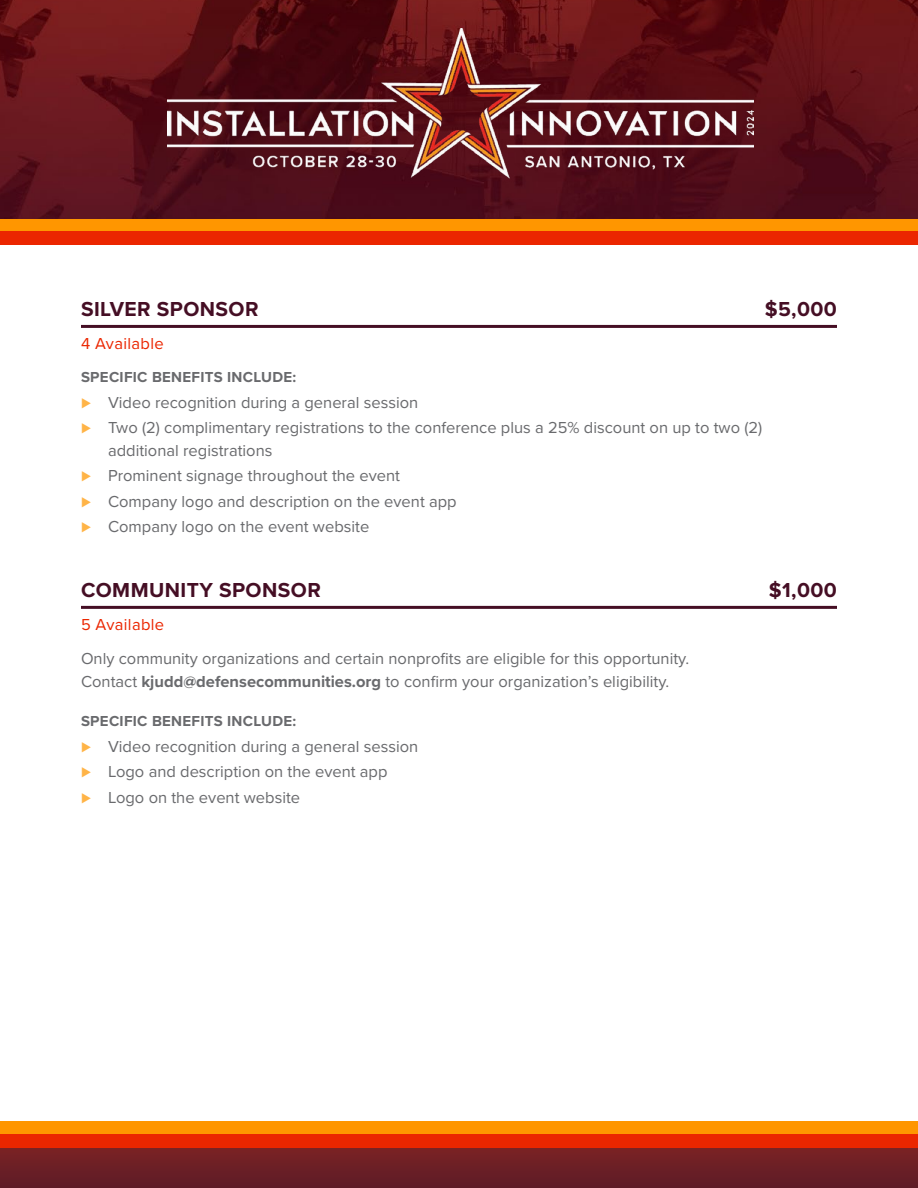
<style>
.page{position:relative;width:918px;height:1188px;background:#fff}
.page>*{position:absolute;margin:0;border:0;box-sizing:border-box;transform-origin:0 0}
.NAME{font:700 21px "Proxima Nova";letter-spacing:.02em;color:#450e24}
.Paragraph{font:16.5px/22.5px "Proxima Nova";color:#696a6d}
.NAME-2{font:16.5px "Proxima Nova";letter-spacing:.02em;color:#eb2600}
.Paragraph-2{font:700 15px "Proxima Nova";letter-spacing:.02em;color:#696a6d}
.s1{color:#ffb447}
.s2{font-weight:700}
</style>
<div class="page">
<svg style="left:0;top:1148px;width:918px;height:40px;background:#6b1f25"></svg>
<img style="left:0;top:0;width:918px;height:219px">
<img style="left:168px;top:28px;width:586px;height:154px">
<div style="left:0;top:219px;width:918px;height:14px;background:#ff9600"></div>
<div style="left:0;top:231px;width:918px;height:14px;background:#eb2600"></div>
<div style="left:0;top:1121px;width:918px;height:13px;background:#ff9600"></div>
<div style="left:0;top:1134px;width:918px;height:14px;background:#eb2600"></div>
<hr style="left:81px;top:606px;width:756px;height:3px;background:#450e24">
<hr style="left:81px;top:325px;width:756px;height:3px;background:#450e24">
<p class="NAME" style="left:81px;top:294px;width:179px">SILVER SPONSOR</p>
<p class="NAME-2" style="left:81px;top:331px;width:84px">4 Available</p>
<p class="NAME" style="left:765px;top:294px;width:74px">$5,000</p>
<p class="Paragraph-2" style="left:81px;top:366px;width:217px">SPECIFIC BENEFITS INCLUDE:</p>
<p class="Paragraph" style="left:81px;top:390px;width:339px"><span class="s1">⊲</span> Video recognition during a general session</p>
<p class="Paragraph" style="left:108px;top:416px;width:656px;text-indent:-27px"><span class="s1">⊲</span> Two (2) complimentary registrations to the conference plus a 25% discount on up to two (2) additional registrations</p>
<p class="Paragraph" style="left:81px;top:464px;width:321px"><span class="s1">⊲</span> Prominent signage throughout the event</p>
<p class="Paragraph" style="left:81px;top:489px;width:377px"><span class="s1">⊲</span> Company logo and description on the event app</p>
<p class="Paragraph" style="left:81px;top:515px;width:290px"><span class="s1">⊲</span> Company logo on the event website</p>
<p class="NAME" style="left:81px;top:574px;width:241px">COMMUNITY SPONSOR</p>
<p class="NAME-2" style="left:81px;top:612px;width:85px">5 Available</p>
<p class="Paragraph" style="left:81px;top:647px;width:610px">Only community organizations and certain nonprofits are eligible for this opportunity.<br>Contact <span class="s2">kjudd@defensecommunities.org</span> to confirm your organization’s eligibility.</p>
<p class="Paragraph-2" style="left:81px;top:710px;width:217px">SPECIFIC BENEFITS INCLUDE:</p>
<p class="Paragraph" style="left:81px;top:734px;width:339px"><span class="s1">⊲</span> Video recognition during a general session</p>
<p class="Paragraph" style="left:81px;top:760px;width:308px"><span class="s1">⊲</span> Logo and description on the event app</p>
<p class="Paragraph" style="left:81px;top:785px;width:221px"><span class="s1">⊲</span> Logo on the event website</p>
<p class="NAME" style="left:769px;top:574px;width:70px">$1,000</p>
</div>
